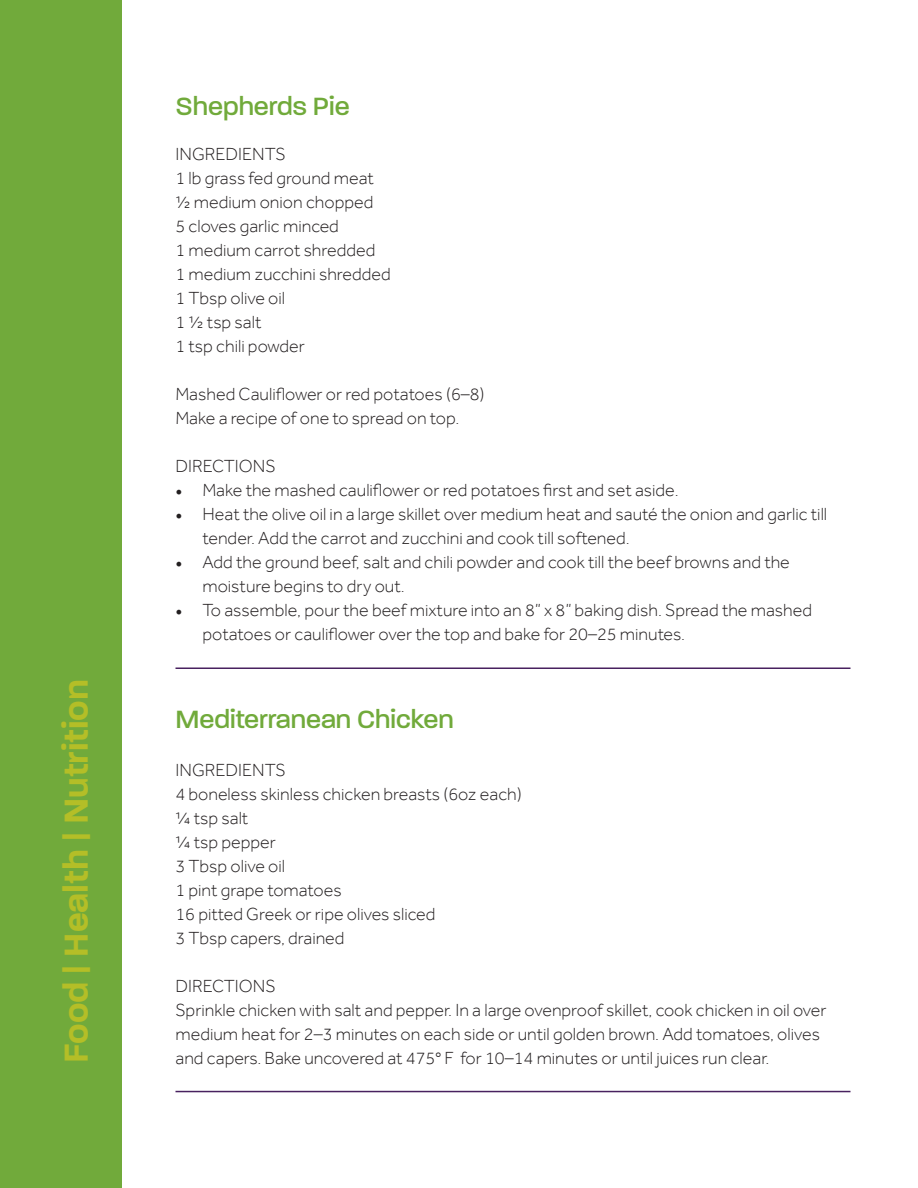
<style>
.page{position:relative;width:918px;height:1188px;background:#fff}
.page>*{position:absolute;margin:0;border:0;box-sizing:border-box;transform-origin:0 0}
.t1{font:600 36px "Paralucent";color:#b4be27}
.t2{font:500 27px "Paralucent";color:#71aa3b}
.t3{font:300 18px/24px "Effra";color:#231f20}
.s1{font-family:"Minion Pro";font-weight:400}
</style>
<div class="page">
<div style="left:0;top:0;width:122px;height:1188px;background:#71aa3b"></div>
<hr style="left:176px;top:668px;width:674px;height:1px;background:#48215f">
<hr style="left:176px;top:1091px;width:674px;height:1px;background:#48215f">
<h1 class="t1" style="left:54px;top:1063px;width:385px;rotate:-90deg">Food | Health | Nutrition</h1>
<p class="t2" style="left:176px;top:90px;width:176px">Shepherds Pie</p>
<p class="t3" style="left:176px;top:142px;width:112px">INGREDIENTS</p>
<p class="t3" style="left:176px;top:166px;width:200px">1 lb grass fed ground meat</p>
<p class="t3" style="left:176px;top:190px;width:199px">½ medium onion chopped</p>
<p class="t3" style="left:176px;top:214px;width:165px">5 cloves garlic minced</p>
<p class="t3" style="left:176px;top:238px;width:201px">1 medium carrot shredded</p>
<p class="t3" style="left:176px;top:262px;width:217px">1 medium zucchini shredded</p>
<p class="t3" style="left:176px;top:286px;width:111px">1 Tbsp olive oil</p>
<p class="t3" style="left:176px;top:310px;width:87px">1 ½ tsp salt</p>
<p class="t3" style="left:176px;top:334px;width:131px">1 tsp chili powder</p>
<p class="t3" style="left:176px;top:382px;width:311px">Mashed Cauliflower or red potatoes (6–8)</p>
<p class="t3" style="left:176px;top:406px;width:285px">Make a recipe of one to spread on top.</p>
<p class="t3" style="left:176px;top:454px;width:102px">DIRECTIONS</p>
<p class="t3" style="left:176px;top:478px;width:505px"><span class="s1">•</span> Make the mashed cauliflower or red potatoes first and set aside.</p>
<p class="t3" style="left:202px;top:502px;width:626px;text-indent:-27px"><span class="s1">•</span> Heat the olive oil in a large skillet over medium heat and sauté the onion and garlic till tender. Add the carrot and zucchini and cook till softened.</p>
<p class="t3" style="left:202px;top:550px;width:589px;text-indent:-27px"><span class="s1">•</span> Add the ground beef, salt and chili powder and cook till the beef browns and the moisture begins to dry out.</p>
<p class="t3" style="left:202px;top:598px;width:611px;text-indent:-27px"><span class="s1">•</span> To assemble, pour the beef mixture into an 8” x 8” baking dish. Spread the mashed potatoes or cauliflower over the top and bake for 20–25 minutes.</p>
<p class="t2" style="left:176px;top:703px;width:280px">Mediterranean Chicken</p>
<p class="t3" style="left:176px;top:757px;width:112px">INGREDIENTS</p>
<p class="t3" style="left:176px;top:781px;width:348px">4 boneless skinless chicken breasts (6oz each)</p>
<p class="t3" style="left:176px;top:805px;width:74px">¼ tsp salt</p>
<p class="t3" style="left:176px;top:829px;width:102px">¼ tsp pepper</p>
<p class="t3" style="left:176px;top:853px;width:111px">3 Tbsp olive oil</p>
<p class="t3" style="left:176px;top:877px;width:168px">1 pint grape tomatoes</p>
<p class="t3" style="left:176px;top:901px;width:262px">16 pitted Greek or ripe olives sliced</p>
<p class="t3" style="left:176px;top:925px;width:171px">3 Tbsp capers, drained</p>
<p class="t3" style="left:176px;top:973px;width:102px">DIRECTIONS</p>
<p class="t3" style="left:176px;top:997px;width:653px">Sprinkle chicken with salt and pepper. In a large ovenproof skillet, cook chicken in oil over medium heat for 2–3 minutes on each side or until golden brown. Add tomatoes, olives and capers. Bake uncovered at 475° F for 10–14 minutes or until juices run clear.</p>
</div>
